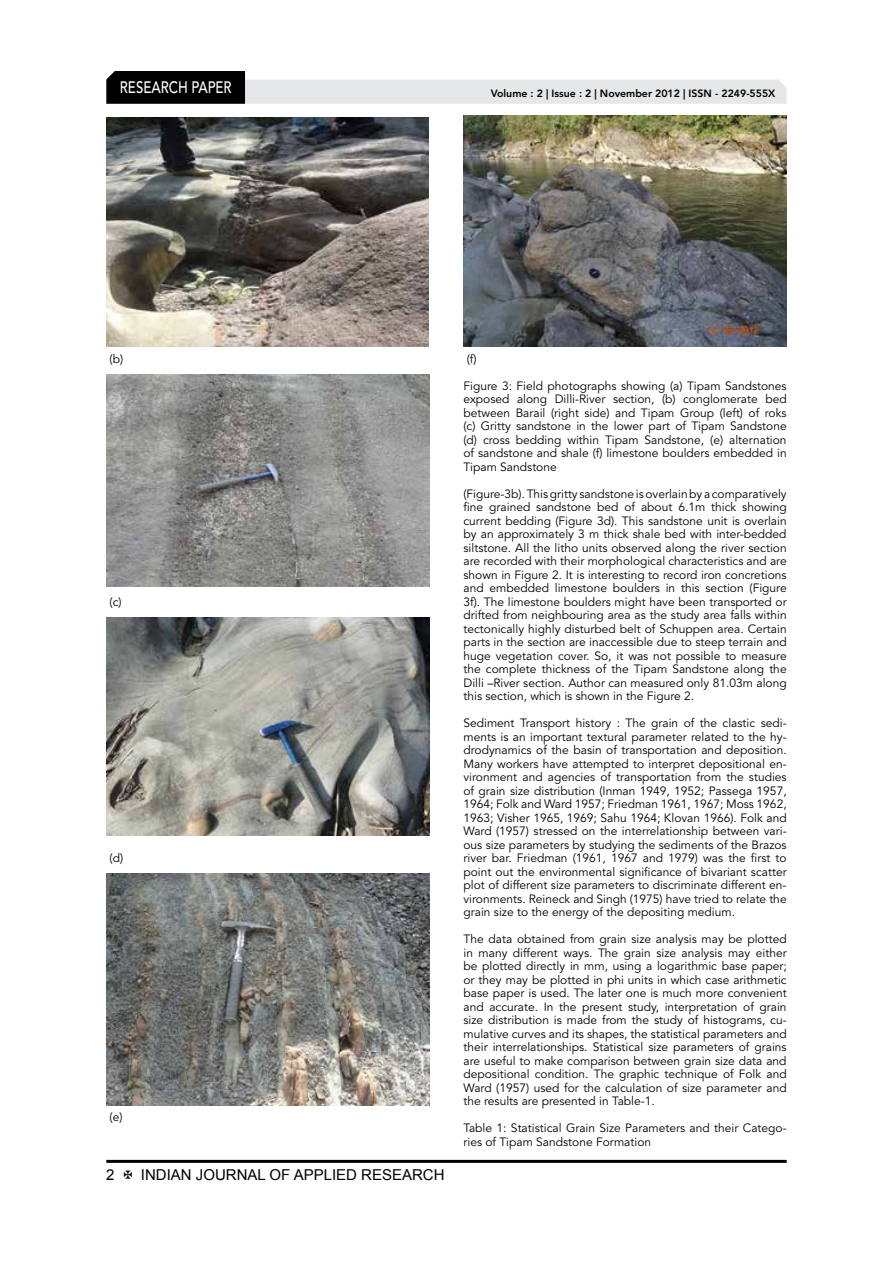
<style>
.page{position:relative;width:893px;height:1263px;background:#fff}
.page>*{position:absolute;margin:0;border:0;box-sizing:border-box;transform-origin:0 0}
.t1{font:500 16.5px "Avenir LT Std";color:#fff;scale:.8 1}
.t2{font:15px "Arial";color:#000}
.t3{font:12px/13.5px "Avenir LT Std";color:#000;text-align:justify}
.t4{font:800 10.5px "Avenir LT Std";color:#000}
</style>
<div class="page">
<hr style="left:106px;top:1160px;width:681px;height:3px;background:#000">
<svg style="left:106px;top:71px;width:681px;height:33px"></svg>
<img style="left:106px;top:118px;width:322px;height:228px">
<img style="left:106px;top:374px;width:323px;height:212px">
<img style="left:106px;top:617px;width:323px;height:218px">
<img style="left:106px;top:874px;width:324px;height:231px">
<img style="left:463px;top:115px;width:324px;height:232px">
<h1 class="t1" style="left:120px;top:78px;width:139px">RESEARCH PAPER</h1>
<p class="t4" style="left:491px;top:87px;width:286px">Volume : 2 | Issue : 2 | November 2012 | ISSN - 2249-555X</p>
<p class="t3" style="left:110px;top:352px;width:15px">(b)</p>
<p class="t3" style="left:110px;top:595px;width:14px">(c)</p>
<p class="t3" style="left:110px;top:852px;width:15px">(d)</p>
<p class="t3" style="left:110px;top:1110px;width:14px">(e)</p>
<p class="t2" style="left:106px;top:1164px;width:10px">2</p>
<p class="t2" style="left:141px;top:1164px;width:305px">INDIAN JOURNAL OF APPLIED RESEARCH</p>
<p class="t3" style="left:467px;top:352px;width:11px">(f)</p>
<p class="t3" style="left:463px;top:379px;width:325px">Figure 3: Field photographs showing (a) Tipam Sandstones exposed along Dilli-River section, (b) conglomerate bed between Barail (right side) and Tipam Group (left) of roks (c) Gritty sandstone in the lower part of Tipam Sandstone (d) cross bedding within Tipam Sandstone, (e) alternation of sandstone and shale (f) limestone boulders embedded in Tipam Sandstone</p>
<p class="t3" style="left:463px;top:487px;width:325px">(Figure-3b). This gritty sandstone is overlain by a comparatively fine grained sandstone bed of about 6.1m thick showing current bedding (Figure 3d). This sandstone unit is overlain by an approximately 3 m thick shale bed with inter-bedded siltstone. All the litho units observed along the river section are recorded with their morphological characteristics and are shown in Figure 2. It is interesting to record iron concretions and embedded limestone boulders in this section (Figure 3f). The limestone boulders might have been transported or drifted from neighbouring area as the study area falls within tectonically highly disturbed belt of Schuppen area. Certain parts in the section are inaccessible due to steep terrain and huge vegetation cover. So, it was not possible to measure the complete thickness of the Tipam Sandstone along the Dilli –River section. Author can measured only 81.03m along this section, which is shown in the Figure 2.</p>
<p class="t3" style="left:463px;top:717px;width:325px">Sediment Transport history : The grain of the clastic sedi&shy;ments is an important textural parameter related to the hy&shy;drodynamics of the basin of transportation and deposition.<br>Many workers have attempted to interpret depositional en&shy;vironment and agencies of transportation from the studies of grain size distribution (Inman 1949, 1952; Passega 1957, 1964; Folk and Ward 1957; Friedman 1961, 1967; Moss 1962, 1963; Visher 1965, 1969; Sahu 1964; Klovan 1966). Folk and Ward (1957) stressed on the interrelationship between vari&shy;ous size parameters by studying the sediments of the Brazos river bar. Friedman (1961, 1967 and 1979) was the first to point out the environmental significance of bivariant scatter plot of different size parameters to discriminate different en&shy;vironments. Reineck and Singh (1975) have tried to relate the grain size to the energy of the depositing medium.</p>
<p class="t3" style="left:463px;top:933px;width:325px">The data obtained from grain size analysis may be plotted in many different ways. The grain size analysis may either be plotted directly in mm, using a logarithmic base paper; or they may be plotted in phi units in which case arithmetic base paper is used. The later one is much more convenient and accurate. In the present study, interpretation of grain size distribution is made from the study of histograms, cu&shy;mulative curves and its shapes, the statistical parameters and their interrelationships. Statistical size parameters of grains are useful to make comparison between grain size data and depositional condition. The graphic technique of Folk and Ward (1957) used for the calculation of size parameter and the results are presented in Table-1.</p>
<p class="t3" style="left:463px;top:1122px;width:325px">Table 1: Statistical Grain Size Parameters and their Catego&shy;ries of Tipam Sandstone Formation</p>
</div>
